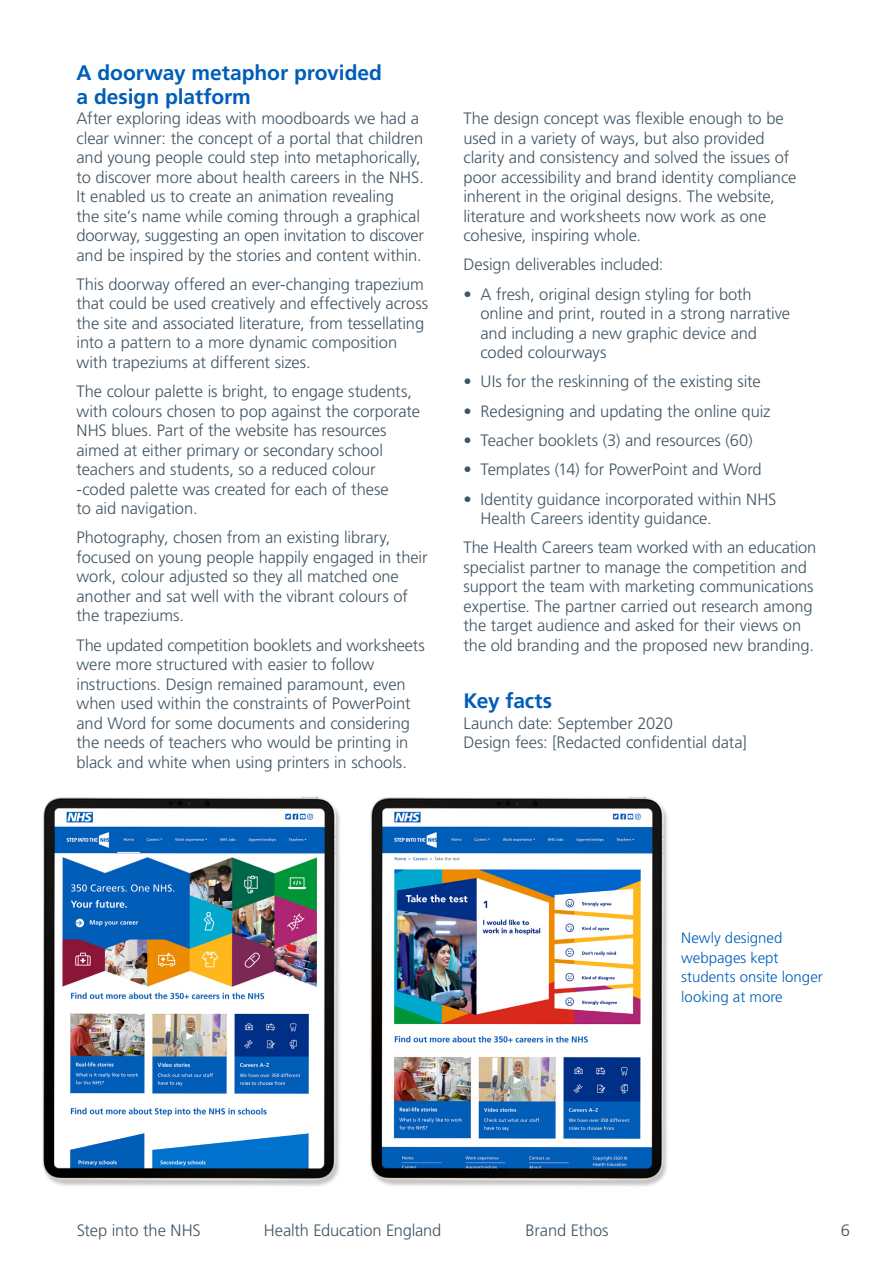
<style>
.page{position:relative;width:893px;height:1263px;background:#fff}
.page>*{position:absolute;margin:0;border:0;box-sizing:border-box;transform-origin:0 0}
.t1{font:700 21px/24px "Frutiger LT Std";letter-spacing:-.005em;color:#005eb8}
.t2{font:300 16.5px/19.5px "Frutiger LT Std";letter-spacing:-.005em;color:#425563}
.t3{font:300 15px/19.5px "Frutiger LT Std";color:#005eb8}
</style>
<div class="page">
<img style="left:42px;top:796px;width:626px;height:390px">
<p class="t1" style="left:77px;top:60px;width:307px">A doorway metaphor provided a design platform</p>
<p class="t2" style="left:77px;top:109px;width:349px">After exploring ideas with moodboards we had a clear winner: the concept of a portal that children and young people could step into metaphorically, to discover more about health careers in the NHS.<br>It enabled us to create an animation revealing<br>the site’s name while coming through a graphical doorway, suggesting an open invitation to discover and be inspired by the stories and content within.</p>
<p class="t2" style="left:77px;top:275px;width:353px">This doorway offered an ever-changing trapezium that could be used creatively and effectively across the site and associated literature, from tessellating into a pattern to a more dynamic composition with trapeziums at different sizes.</p>
<p class="t2" style="left:77px;top:382px;width:345px">The colour palette is bright, to engage students, with colours chosen to pop against the corporate NHS blues. Part of the website has resources aimed at either primary or secondary school teachers and students, so a reduced colour -coded palette was created for each of these<br>to aid navigation.</p>
<p class="t2" style="left:77px;top:528px;width:353px">Photography, chosen from an existing library, focused on young people happily engaged in their work, colour adjusted so they all matched one another and sat well with the vibrant colours of the trapeziums.</p>
<p class="t2" style="left:77px;top:635px;width:350px">The updated competition booklets and worksheets were more structured with easier to follow instructions. Design remained paramount, even when used within the constraints of PowerPoint and Word for some documents and considering the needs of teachers who would be printing in black and white when using printers in schools.</p>
<p class="t2" style="left:463px;top:109px;width:334px">The design concept was flexible enough to be used in a variety of ways, but also provided clarity and consistency and solved the issues of poor accessibility and brand identity compliance inherent in the original designs. The website, literature and worksheets now work as one cohesive, inspiring whole.</p>
<p class="t2" style="left:463px;top:255px;width:202px">Design deliverables included:</p>
<p class="t2" style="left:480px;top:284px;width:311px;text-indent:-17px">• A fresh, original design styling for both online and print, routed in a strong narrative and including a new graphic device and coded colourways</p>
<p class="t2" style="left:463px;top:372px;width:299px">• UIs for the reskinning of the existing site</p>
<p class="t2" style="left:463px;top:401px;width:308px">• Redesigning and updating the online quiz</p>
<p class="t2" style="left:463px;top:431px;width:291px">• Teacher booklets (3) and resources (60)</p>
<p class="t2" style="left:463px;top:460px;width:300px">• Templates (14) for PowerPoint and Word</p>
<p class="t2" style="left:480px;top:489px;width:297px;text-indent:-17px">• Identity guidance incorporated within NHS<br>Health Careers identity guidance.</p>
<p class="t2" style="left:463px;top:538px;width:354px">The Health Careers team worked with an education specialist partner to manage the competition and support the team with marketing communications expertise. The partner carried out research among the target audience and asked for their views on the old branding and the proposed new branding.</p>
<p class="t1" style="left:463px;top:689px;width:90px">Key facts</p>
<p class="t2" style="left:463px;top:713px;width:285px">Launch date: September 2020<br>Design fees: [Redacted confidential data]</p>
<p class="t3" style="left:681px;top:928px;width:143px">Newly designed webpages kept students onsite longer looking at more</p>
<p class="t2" style="left:77px;top:1220px;width:125px">Step into the NHS</p>
<p class="t2" style="left:264px;top:1220px;width:179px">Health Education England</p>
<p class="t2" style="left:526px;top:1220px;width:85px">Brand Ethos</p>
<p class="t2" style="left:841px;top:1220px;width:11px">6</p>
</div>
